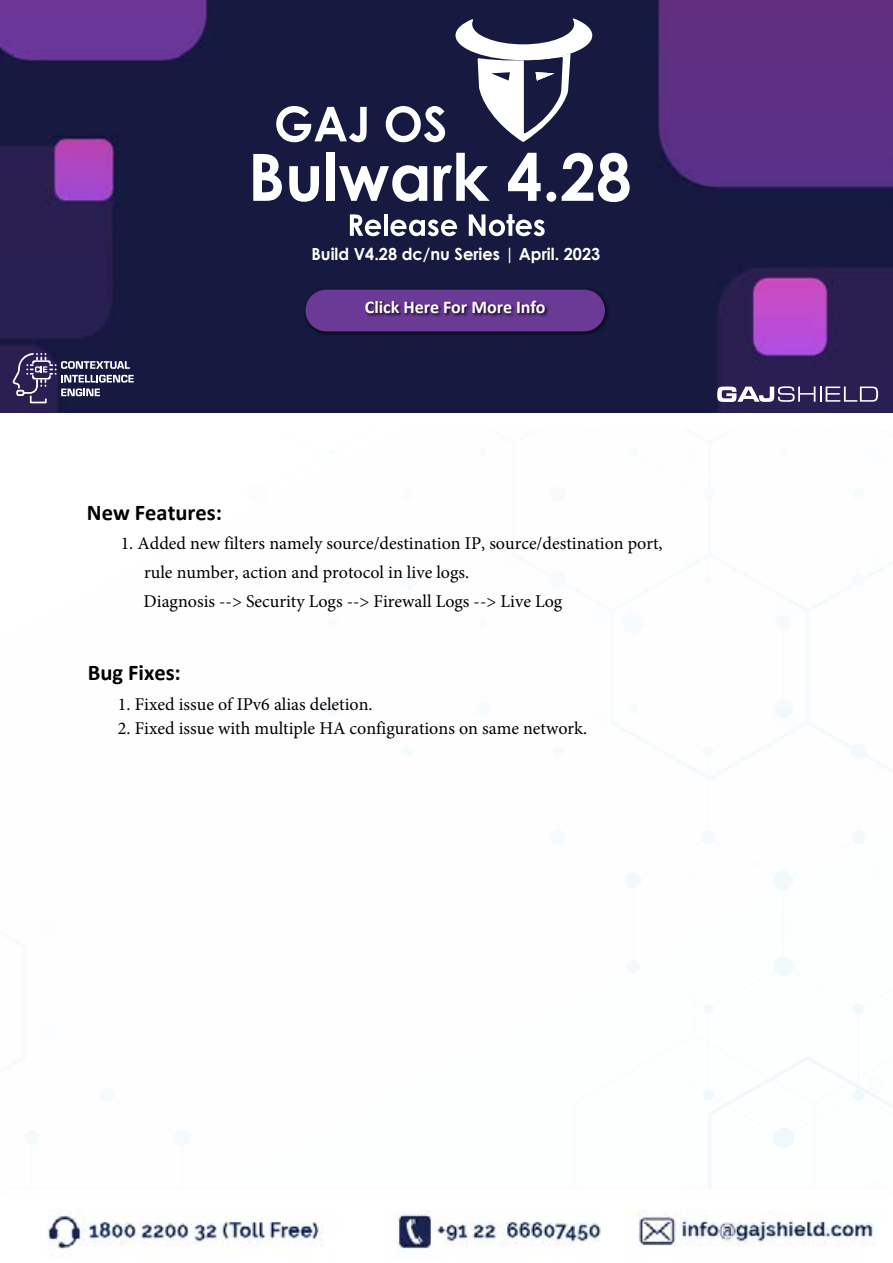
<style>
.page{position:relative;width:893px;height:1263px;background:#fff}
.page>*{position:absolute;margin:0;border:0;box-sizing:border-box;transform-origin:0 0}
.t1{font:700 65.25px "Century Gothic";color:#fff}
.t2{font:700 22.5px "Calibri";color:#000}
.t3{font:18px/29.1px "Minion Pro";color:#000}
.t4{font:700 18px "Calibri";color:#fff}
.t5{font:700 16.65px "Century Gothic";color:#fff}
</style>
<div class="page">
<svg style="left:852px;top:757px;width:7px;height:5px"></svg>
<img style="left:755px;top:845px;width:90px;height:20px">
<img style="left:692px;top:862px;width:65px;height:140px">
<svg style="left:840px;top:845px;width:5px;height:3px"></svg>
<img style="left:704px;top:1032px;width:110px;height:154px">
<svg style="left:767px;top:1077px;width:8px;height:4px"></svg>
<img style="left:812px;top:1075px;width:37px;height:111px">
<svg style="left:811px;top:1119px;width:5px;height:3px"></svg>
<svg style="left:686px;top:746px;width:28px;height:30px"></svg>
<svg style="left:877px;top:760px;width:14px;height:8px"></svg>
<svg style="left:703px;top:1079px;width:11px;height:21px"></svg>
<svg style="left:692px;top:869px;width:7px;height:13px"></svg>
<img style="left:771px;top:915px;width:26px;height:25px">
<svg style="left:783px;top:915px;width:1px;height:25px"></svg>
<svg style="left:847px;top:1075px;width:28px;height:25px"></svg>
<img style="left:48px;top:1186px;width:827px;height:71px">
<img style="left:0;top:0;width:893px;height:412px">
<svg style="left:717px;top:386px;width:161px;height:16px"></svg>
<svg style="left:12px;top:353px;width:122px;height:50px;background:#484769"></svg>
<svg style="left:276px;top:106px;width:91px;height:36px"></svg>
<svg style="left:386px;top:106px;width:59px;height:36px"></svg>
<svg style="left:350px;top:214px;width:31px;height:22px"></svg>
<hr style="left:384px;top:214px;width:4px;height:22px;background:#fff">
<svg style="left:390px;top:220px;width:67px;height:16px"></svg>
<svg style="left:469px;top:214px;width:76px;height:22px"></svg>
<svg style="left:455px;top:18px;width:137px;height:124px"></svg>
<div style="left:303px;top:287px;width:307px;height:49px;background:#000;opacity:.75"></div>
<div style="left:305px;top:290px;width:300px;height:41px;background:#6b3a96;border-radius:21px"></div>
<div style="left:365px;top:300px;width:184px;height:17px;background:#000;opacity:.75"></div>
<h1 class="t1" style="left:248px;top:128px;width:385px">Bulwark 4.28</h1>
<p class="t5" style="left:312px;top:241px;width:290px">Build V4.28 dc/nu Series | April. 2023</p>
<p class="t4" style="left:365px;top:294px;width:182px">Click Here For More Info</p>
<p class="t2" style="left:87px;top:497px;width:137px">New Features:</p>
<p class="t3" style="left:144px;top:529px;width:521px;text-indent:-23px">1. Added new filters namely source/destination IP, source/destination port, rule number, action and protocol in live logs.<br>Diagnosis --&gt; Security Logs --&gt; Firewall Logs --&gt; Live Log</p>
<p class="t2" style="left:88px;top:656px;width:95px">Bug Fixes:</p>
<p class="t3" style="left:118px;top:690px;width:256px">1. Fixed issue of IPv6 alias deletion.</p>
<p class="t3" style="left:118px;top:713px;width:471px">2. Fixed issue with multiple HA configurations on same network.</p>
</div>
